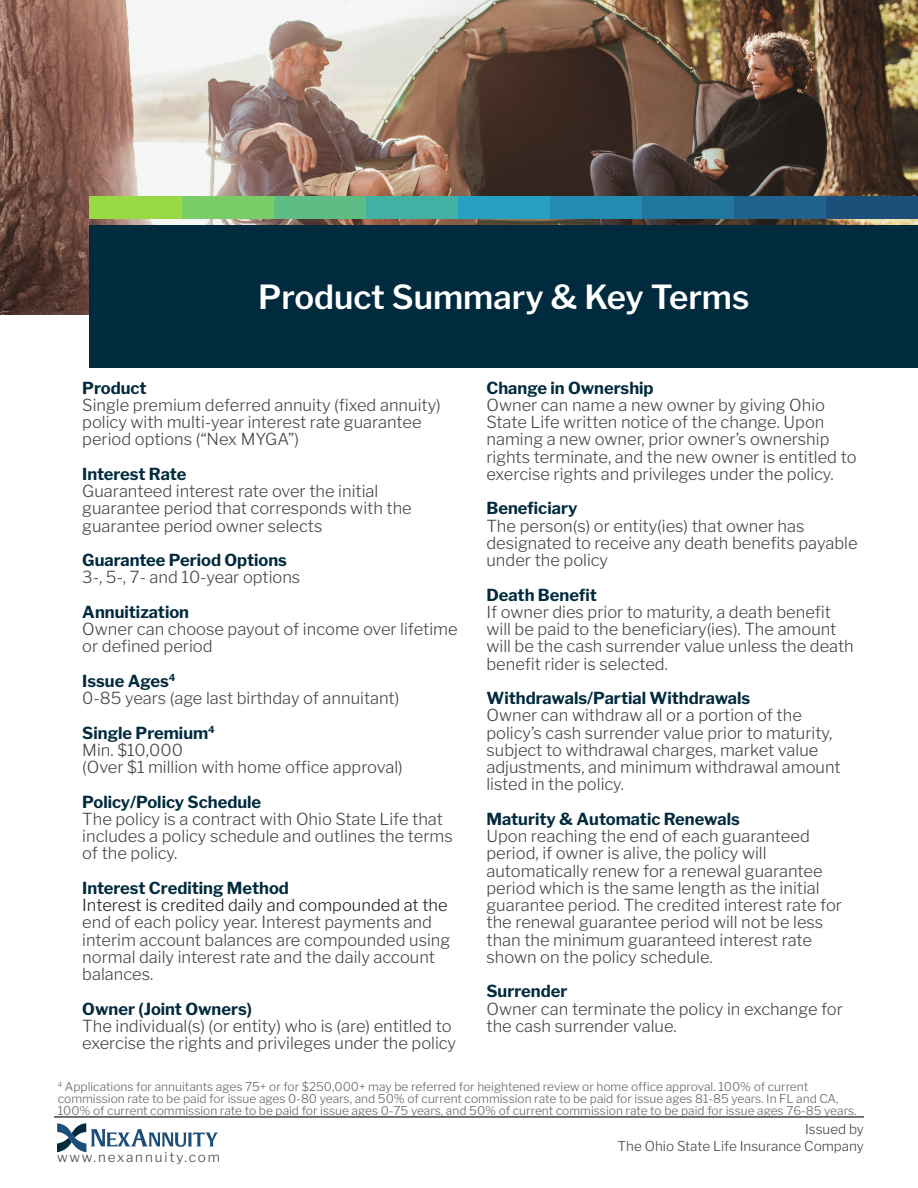
<style>
.page{position:relative;width:918px;height:1188px;background:#fff}
.page>*{position:absolute;margin:0;border:0;box-sizing:border-box;transform-origin:0 0}
.t1{font:600 33px "Libre Franklin";color:#fff}
.t2{font:300 16.5px/17.2px "Libre Franklin";color:#454646}
.t3{font:700 16.5px "Libre Franklin";color:#002a3d}
.t4{font:300 16.5px "Libre Franklin";color:#231f20}
.t5{font:300 13.5px/16.2px "Libre Franklin";color:#454646;text-align:right}
.t6{font:300 13.5px "Libre Franklin";letter-spacing:.14em;color:#454646}
.t7{font:300 12px/12px "Libre Franklin";color:#656666}
.s1{font-weight:700;color:#002a3d}
</style>
<div class="page">
<hr style="left:54px;top:1116px;width:810px;height:2px;background:#454646">
<svg style="left:57px;top:1123px;width:161px;height:29px"></svg>
<img style="left:0;top:0;width:918px;height:314px">
<div style="left:826px;top:197px;width:92px;height:22px;background:#1c4f7a"></div>
<div style="left:734px;top:197px;width:92px;height:22px;background:#1f638c"></div>
<div style="left:642px;top:197px;width:92px;height:22px;background:#21789e"></div>
<div style="left:550px;top:197px;width:92px;height:22px;background:#248cb0"></div>
<div style="left:458px;top:197px;width:92px;height:22px;background:#26a1c2"></div>
<div style="left:366px;top:197px;width:92px;height:22px;background:#42b0a3"></div>
<div style="left:274px;top:197px;width:92px;height:22px;background:#5ebd85"></div>
<div style="left:182px;top:197px;width:92px;height:22px;background:#7acc66"></div>
<div style="left:89px;top:197px;width:93px;height:22px;background:#99da44"></div>
<div style="left:89px;top:225px;width:829px;height:143px;background:#002a3d"></div>
<h1 class="t1" style="left:258px;top:271px;width:493px">Product Summary &amp; Key Terms</h1>
<p class="t3" style="left:82px;top:375px;width:66px">Product</p>
<p class="t2" style="left:82px;top:395px;width:360px">Single premium deferred annuity (fixed annuity) policy with multi-year interest rate guarantee period options (“Nex MYGA”)</p>
<p class="t3" style="left:82px;top:461px;width:106px">Interest Rate</p>
<p class="t2" style="left:82px;top:481px;width:331px">Guaranteed interest rate over the initial guarantee period that corresponds with the guarantee period owner selects</p>
<p class="t3" style="left:82px;top:547px;width:206px">Guarantee Period Options</p>
<p class="t2" style="left:82px;top:567px;width:220px">3-, 5-, 7- and 10-year options</p>
<p class="t3" style="left:82px;top:599px;width:108px">Annuitization</p>
<p class="t2" style="left:82px;top:619px;width:377px">Owner can choose payout of income over lifetime or defined period</p>
<p class="t2" style="left:82px;top:671px;width:319px"><span class="s1">Issue Ages</span><sup>4<br></sup>0-85 years (age last birthday of annuitant)</p>
<p class="t2" style="left:82px;top:722px;width:322px"><span class="s1">Single Premium</span><sup>4<br></sup>Min. $10,000<br>(Over $1 million with home office approval)</p>
<p class="t3" style="left:82px;top:789px;width:180px">Policy/Policy Schedule</p>
<p class="t2" style="left:82px;top:809px;width:372px">The policy is a contract with Ohio State Life that includes a policy schedule and outlines the terms of the policy.</p>
<p class="t3" style="left:82px;top:875px;width:208px">Interest Crediting Method</p>
<p class="t4" style="left:82px;top:892px;width:367px">Interest is credited daily and compounded at the</p>
<p class="t2" style="left:82px;top:912px;width:369px">end of each policy year. Interest payments and interim account balances are compounded using normal daily interest rate and the daily account balances.</p>
<p class="t3" style="left:82px;top:996px;width:171px">Owner (Joint Owners)</p>
<p class="t2" style="left:82px;top:1016px;width:375px">The individual(s) (or entity) who is (are) entitled to exercise the rights and privileges under the policy</p>
<p class="t3" style="left:486px;top:375px;width:169px">Change in Ownership</p>
<p class="t2" style="left:486px;top:395px;width:372px">Owner can name a new owner by giving Ohio State Life written notice of the change. Upon naming a new owner, prior owner’s ownership rights terminate, and the new owner is entitled to exercise rights and privileges under the policy.</p>
<p class="t3" style="left:486px;top:495px;width:92px">Beneficiary</p>
<p class="t2" style="left:486px;top:515px;width:373px">The person(s) or entity(ies) that owner has designated to receive any death benefits payable under the policy</p>
<p class="t3" style="left:486px;top:582px;width:112px">Death Benefit</p>
<p class="t2" style="left:486px;top:602px;width:369px">If owner dies prior to maturity, a death benefit will be paid to the beneficiary(ies). The amount will be the cash surrender value unless the death benefit rider is selected.</p>
<p class="t3" style="left:486px;top:685px;width:265px">Withdrawals/Partial Withdrawals</p>
<p class="t2" style="left:486px;top:705px;width:356px">Owner can withdraw all or a portion of the policy’s cash surrender value prior to maturity, subject to withdrawal charges, market value adjustments, and minimum withdrawal amount listed in the policy.</p>
<p class="t3" style="left:486px;top:806px;width:255px">Maturity &amp; Automatic Renewals</p>
<p class="t2" style="left:486px;top:826px;width:357px">Upon reaching the end of each guaranteed period, if owner is alive, the policy will automatically renew for a renewal guarantee period which is the same length as the initial guarantee period. The credited interest rate for the renewal guarantee period will not be less than the minimum guaranteed interest rate shown on the policy schedule.</p>
<p class="t3" style="left:486px;top:978px;width:82px">Surrender</p>
<p class="t2" style="left:486px;top:998px;width:358px">Owner can terminate the policy in exchange for the cash surrender value.</p>
<p class="t7" style="left:58px;top:1079px;width:800px"><sup>4</sup> Applications for annuitants ages 75+ or for $250,000+ may be referred for heightened review or home office approval. 100% of current commission rate to be paid for issue ages 0-80 years, and 50% of current commission rate to be paid for issue ages 81-85 years. In FL and CA,<br>100% of current commission rate to be paid for issue ages 0-75 years, and 50% of current commission rate to be paid for issue ages 76-85 years.</p>
<p class="t6" style="left:57px;top:1146px;width:164px">www.nexannuity.com</p>
<p class="t5" style="left:618px;top:1120px;width:248px">Issued by<br>The Ohio State Life Insurance Company</p>
</div>
